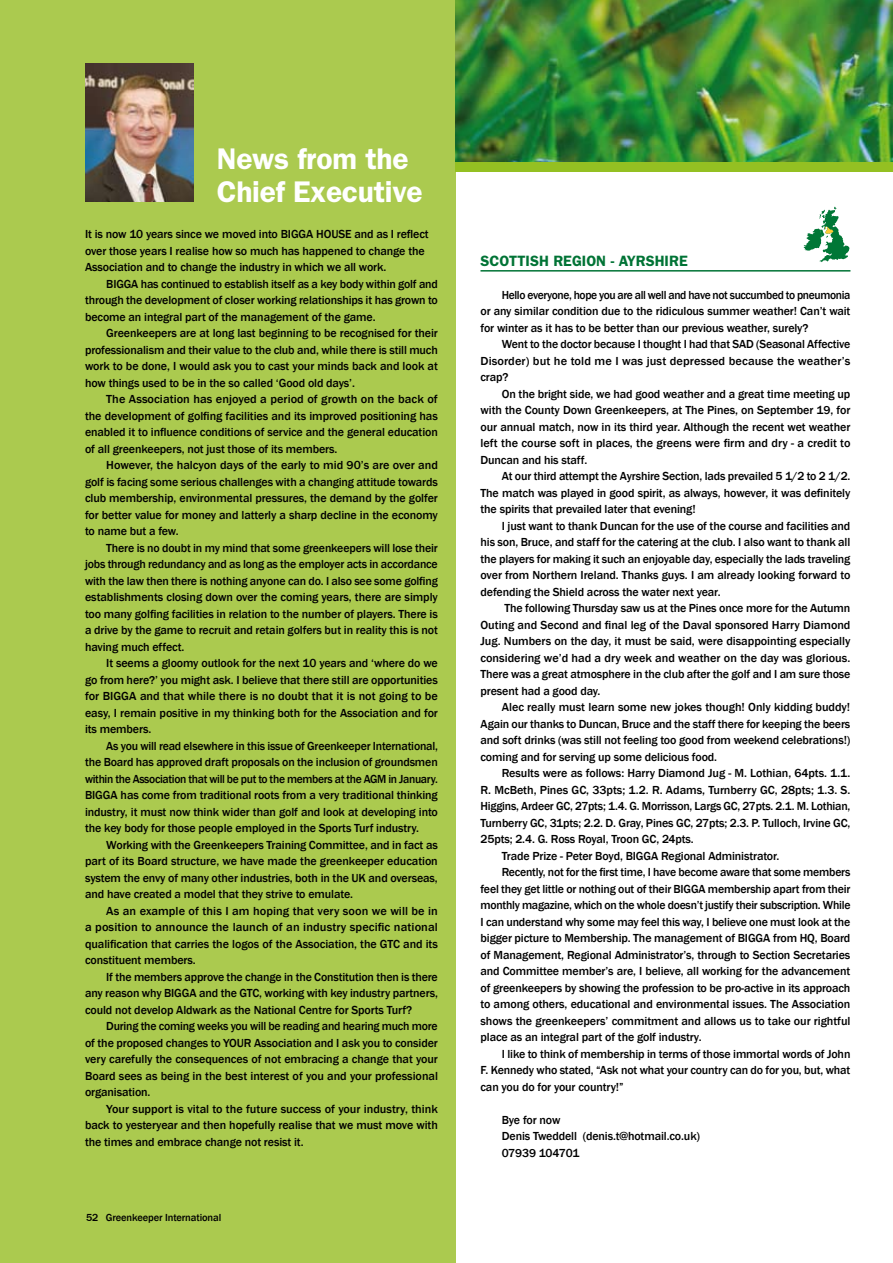
<style>
.page{position:relative;width:893px;height:1263px;background:#fff}
.page>*{position:absolute;margin:0;border:0;box-sizing:border-box;transform-origin:0 0}
.t1{font:600 30px/33px "Franklin Gothic";letter-spacing:-.01em;color:#fff}
.t2{font:600 15px "Franklin Gothic";color:#007335}
.t3{font:500 12px/16.5px "Franklin Gothic";letter-spacing:-.01em;color:#000;text-align:justify}
.t4{font:500 12px/16.5px "Franklin Gothic";letter-spacing:-.01em;color:#000;text-align:justify;scale:.96 1}
.t5{font:500 10.5px "Franklin Gothic";letter-spacing:-.01em;color:#000}
</style>
<div class="page">
<div style="left:0;top:0;width:455px;height:1263px;background:#abca4f"></div>
<img style="left:455px;top:0;width:438px;height:162px">
<div style="left:455px;top:162px;width:438px;height:10px;background:#94c022"></div>
<img style="left:85px;top:63px;width:108px;height:139px">
<hr style="left:480px;top:270px;width:370px;height:2px;background:#007335">
<svg style="left:804px;top:207px;width:45px;height:55px"></svg>
<h1 class="t1" style="left:217px;top:142px;width:207px">News from the<br>Chief Executive</h1>
<p class="t3" style="left:85px;top:226px;width:345px;text-align:left">It is now 10 years since we moved into BIGGA HOUSE and as I reflect over those years I realise how so much has happened to change the<br>Association and to change the industry in which we all work.</p>
<p class="t3" style="left:85px;top:275px;width:354px;text-indent:21px">BIGGA has continued to establish itself as a key body within golf and through the development of closer working relationships it has grown to become an integral part of the management of the game.</p>
<p class="t3" style="left:85px;top:325px;width:354px;text-indent:21px">Greenkeepers are at long last beginning to be recognised for their professionalism and their value to the club and, while there is still much work to be done, I would ask you to cast your minds back and look at how things used to be in the so called ‘Good old days’.</p>
<p class="t3" style="left:85px;top:391px;width:354px;text-indent:21px">The Association has enjoyed a period of growth on the back of the development of golfing facilities and its improved positioning has enabled it to influence conditions of service and the general education of all greenkeepers, not just those of its members.</p>
<p class="t3" style="left:85px;top:457px;width:354px;text-indent:21px">However, the halcyon days of the early to mid 90’s are over and golf is facing some serious challenges with a changing attitude towards club membership, environmental pressures, the demand by the golfer for better value for money and latterly a sharp decline in the economy to name but a few.</p>
<p class="t3" style="left:85px;top:539px;width:354px;text-indent:21px">There is no doubt in my mind that some greenkeepers will lose their jobs through redundancy and as long as the employer acts in accordance with the law then there is nothing anyone can do. I also see some golfing establishments closing down over the coming years, there are simply too many golfing facilities in relation to the number of players. There is a drive by the game to recruit and retain golfers but in reality this is not having much effect.</p>
<p class="t3" style="left:85px;top:655px;width:354px;text-indent:21px">It seems a gloomy outlook for the next 10 years and ‘where do we go from here?’ you might ask. I believe that there still are opportunities for BIGGA and that while there is no doubt that it is not going to be easy, I remain positive in my thinking both for the Association and for its members.</p>
<p class="t3" style="left:85px;top:737px;width:354px;text-indent:21px">As you will read elsewhere in this issue of Greenkeeper International, the Board has approved draft proposals on the inclusion of groundsmen within the Association that will be put to the members at the AGM in January.<br>BIGGA has come from traditional roots from a very traditional thinking industry, it must now think wider than golf and look at developing into the key body for those people employed in the Sports Turf industry.</p>
<p class="t3" style="left:85px;top:836px;width:354px;text-indent:21px">Working with the Greenkeepers Training Committee, and in fact as part of its Board structure, we have made the greenkeeper education system the envy of many other industries, both in the UK and overseas, and have created a model that they strive to emulate.</p>
<p class="t3" style="left:85px;top:902px;width:354px;text-indent:21px">As an example of this I am hoping that very soon we will be in a position to announce the launch of an industry specific national qualification that carries the logos of the Association, the GTC and its constituent members.</p>
<p class="t3" style="left:85px;top:968px;width:354px;text-indent:21px">If the members approve the change in the Constitution then is there any reason why BIGGA and the GTC, working with key industry partners, could not develop Aldwark as the National Centre for Sports Turf?</p>
<p class="t3" style="left:85px;top:1018px;width:354px;text-indent:21px">During the coming weeks you will be reading and hearing much more of the proposed changes to YOUR Association and I ask you to consider very carefully the consequences of not embracing a change that your Board sees as being in the best interest of you and your professional organisation.</p>
<p class="t3" style="left:85px;top:1100px;width:354px;text-indent:21px">Your support is vital to the future success of your industry, think back to yesteryear and then hopefully realise that we must move with the times and embrace change not resist it.</p>
<p class="t5" style="left:86px;top:1211px;width:137px">52 Greenkeeper International</p>
<p class="t2" style="left:480px;top:252px;width:19px">Scottish</p>
<p class="t2" style="left:553px;top:252px;width:20px">Region</p>
<p class="t2" style="left:611px;top:252px;width:26px">- Ayrshire</p>
<p class="t4" style="left:480px;top:287px;width:387px;text-indent:21px">Hello everyone, hope you are all well and have not succumbed to pneumonia or any similar condition due to the ridiculous summer weather! Can’t wait for winter as it has to be better than our previous weather, surely?</p>
<p class="t3" style="left:480px;top:336px;width:371px;text-indent:21px">Went to the doctor because I thought I had that SAD (Seasonal Affective Disorder) but he told me I was just depressed because the weather’s crap?</p>
<p class="t3" style="left:480px;top:386px;width:371px;text-indent:21px">On the bright side, we had good weather and a great time meeting up with the County Down Greenkeepers, at The Pines, on September 19, for our annual match, now in its third year. Although the recent wet weather left the course soft in places, the greens were firm and dry - a credit to Duncan and his staff.</p>
<p class="t3" style="left:480px;top:468px;width:371px;text-indent:21px">At our third attempt the Ayrshire Section, lads prevailed 5 1/2 to 2 1/2.<br>The match was played in good spirit, as always, however, it was definitely the spirits that prevailed later that evening!</p>
<p class="t3" style="left:480px;top:518px;width:371px;text-indent:21px">I just want to thank Duncan for the use of the course and facilities and his son, Bruce, and staff for the catering at the club. I also want to thank all the players for making it such an enjoyable day, especially the lads traveling over from Northern Ireland. Thanks guys. I am already looking forward to defending the Shield across the water next year.</p>
<p class="t3" style="left:480px;top:600px;width:371px;text-indent:24px">The following Thursday saw us at the Pines once more for the Autumn Outing and Second and final leg of the Daval sponsored Harry Diamond Jug. Numbers on the day, it must be said, were disappointing especially considering we’d had a dry week and weather on the day was glorious.<br>There was a great atmosphere in the club after the golf and I am sure those present had a good day.</p>
<p class="t3" style="left:480px;top:699px;width:371px;text-indent:21px">Alec really must learn some new jokes though! Only kidding buddy!<br>Again our thanks to Duncan, Bruce and the staff there for keeping the beers and soft drinks (was still not feeling too good from weekend celebrations!) coming and for serving up some delicious food.</p>
<p class="t3" style="left:502px;top:765px;width:350px">Results were as follows: Harry Diamond Jug - M. Lothian, 64pts. 1.1.</p>
<p class="t3" style="left:480px;top:782px;width:371px">R. McBeth, Pines GC, 33pts; 1.2. R. Adams, Turnberry GC, 28pts; 1.3. S.</p>
<p class="t3" style="left:480px;top:798px;width:371px">Higgins, Ardeer GC, 27pts; 1.4. G. Morrisson, Largs GC, 27pts. 2.1. M. Lothian,</p>
<p class="t3" style="left:480px;top:815px;width:371px">Turnberry GC, 31pts; 2.2. D. Gray, Pines GC, 27pts; 2.3. P. Tulloch, Irvine GC,</p>
<p class="t3" style="left:480px;top:831px;width:215px">25pts; 2.4. G. Ross Royal, Troon GC, 24pts.</p>
<p class="t3" style="left:502px;top:848px;width:279px">Trade Prize - Peter Boyd, BIGGA Regional Administrator.</p>
<p class="t3" style="left:502px;top:864px;width:350px">Recently, not for the first time, I have become aware that some members</p>
<p class="t3" style="left:480px;top:881px;width:371px">feel they get little or nothing out of their BIGGA membership apart from their</p>
<p class="t3" style="left:480px;top:897px;width:371px">monthly magazine, which on the whole doesn’t justify their subscription. While</p>
<p class="t3" style="left:480px;top:914px;width:371px">I can understand why some may feel this way, I believe one must look at the</p>
<p class="t3" style="left:480px;top:930px;width:371px">bigger picture to Membership. The management of BIGGA from HQ, Board</p>
<p class="t3" style="left:480px;top:947px;width:371px">of Management, Regional Administrator’s, through to Section Secretaries</p>
<p class="t3" style="left:480px;top:963px;width:371px">and Committee member’s are, I believe, all working for the advancement</p>
<p class="t3" style="left:480px;top:980px;width:371px">of greenkeepers by showing the profession to be pro-active in its approach</p>
<p class="t3" style="left:480px;top:996px;width:371px">to among others, educational and environmental issues. The Association</p>
<p class="t3" style="left:480px;top:1013px;width:371px">shows the greenkeepers’ commitment and allows us to take our rightful</p>
<p class="t3" style="left:480px;top:1029px;width:223px">place as an integral part of the golf industry.</p>
<p class="t3" style="left:502px;top:1046px;width:350px">I like to think of membership in terms of those immortal words of John</p>
<p class="t3" style="left:480px;top:1062px;width:371px">F. Kennedy who stated, “Ask not what your country can do for you, but, what</p>
<p class="t3" style="left:480px;top:1079px;width:145px">can you do for your country!”</p>
<p class="t3" style="left:502px;top:1112px;width:200px;text-align:left">Bye for now<br>Denis Tweddell (denis.t@hotmail.co.uk)<br>07939 104701</p>
</div>
